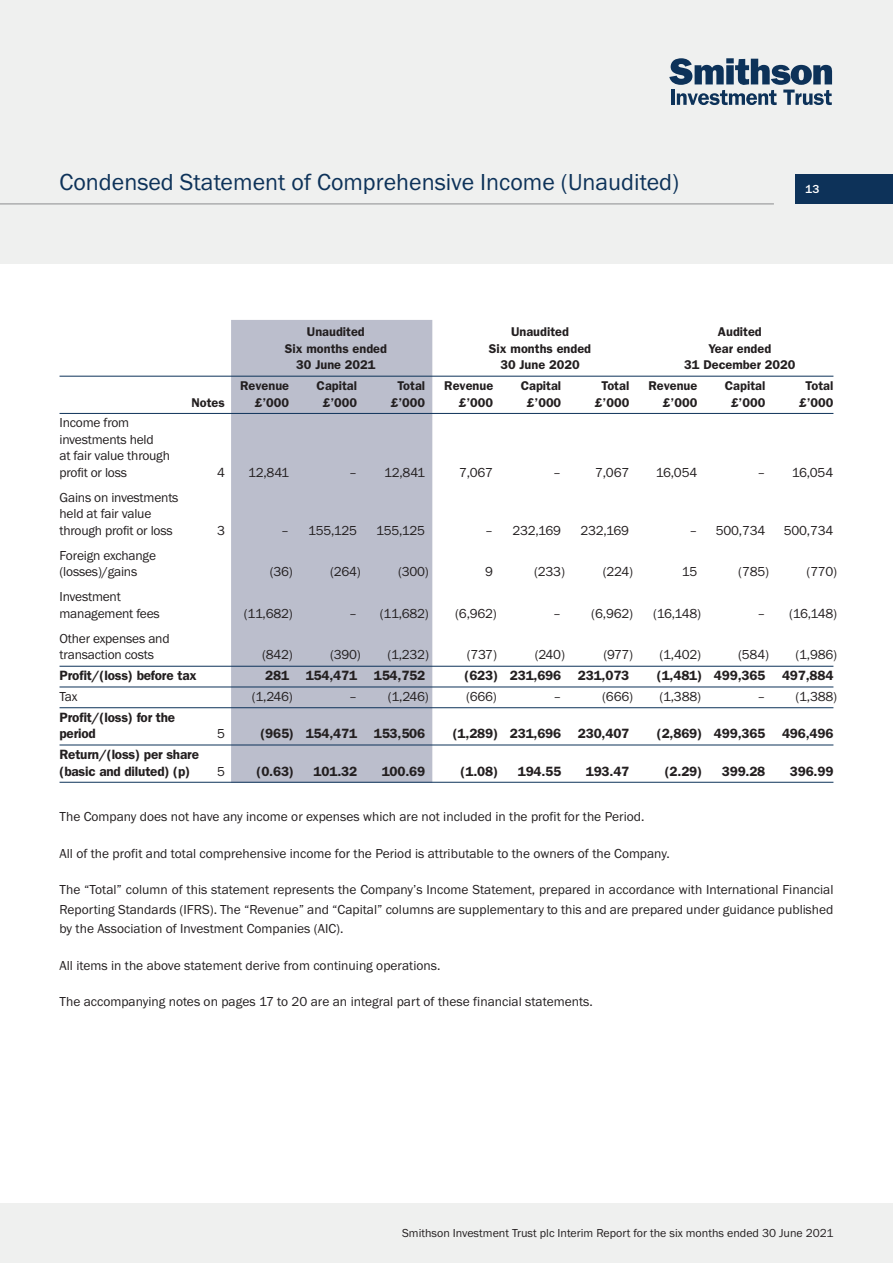
<style>
.page{position:relative;width:893px;height:1263px;background:#fff}
.page>*{position:absolute;margin:0;border:0;box-sizing:border-box;transform-origin:0 0}
.t1{font:24px "Franklin Gothic";color:#0d3259}
.t2{font:13.5px/16.5px "Franklin Gothic";letter-spacing:-.015em;color:#231f20}
.t3{font:600 13.5px/16.5px "Franklin Gothic";letter-spacing:-.015em;color:#231f20}
.t4{font:600 12.75px "Franklin Gothic";color:#231f20}
.t5{font:12px "Franklin Gothic";color:#231f20}
.t6{font:500 12px "Franklin Gothic";color:#fff}
</style>
<div class="page">
<div style="left:0;top:1203px;width:893px;height:60px;background:#eff0ef"></div>
<div style="left:0;top:0;width:893px;height:264px;background:#eff0ef"></div>
<div style="left:795px;top:174px;width:98px;height:30px;background:#0d3259"></div>
<hr style="left:0;top:204px;width:774px;height:1px;background:#8b8c8e">
<svg style="left:669px;top:58px;width:163px;height:47px"></svg>
<div style="left:231px;top:320px;width:201px;height:463px;background:#bbbecc"></div>
<hr style="left:60px;top:376px;width:773px;height:1px;background:#0d3259">
<hr style="left:60px;top:413px;width:773px;height:1px;background:#0d3259">
<hr style="left:60px;top:666px;width:773px;height:1px;background:#0d3259">
<hr style="left:60px;top:687px;width:773px;height:1px;background:#0d3259">
<hr style="left:60px;top:707px;width:773px;height:1px;background:#0d3259">
<hr style="left:60px;top:745px;width:773px;height:1px;background:#0d3259">
<hr style="left:60px;top:782px;width:773px;height:1px;background:#0d3259">
<h1 class="t1" style="left:60px;top:174px;width:621px">Condensed Statement of Comprehensive Income (Unaudited)</h1>
<p class="t6" style="left:805px;top:182px;width:16px">13</p>
<p class="t4" style="left:307px;top:328px;width:59px">Unaudited</p>
<p class="t4" style="left:511px;top:328px;width:59px">Unaudited</p>
<p class="t4" style="left:718px;top:328px;width:45px">Audited</p>
<p class="t4" style="left:285px;top:344px;width:104px">Six months ended</p>
<p class="t4" style="left:489px;top:344px;width:104px">Six months ended</p>
<p class="t4" style="left:709px;top:344px;width:64px">Year ended</p>
<p class="t4" style="left:296px;top:361px;width:81px">30 June 2021</p>
<p class="t4" style="left:500px;top:361px;width:81px">30 June 2020</p>
<p class="t4" style="left:684px;top:361px;width:113px">31 December 2020</p>
<p class="t4" style="left:240px;top:381px;width:50px">Revenue</p>
<p class="t4" style="left:317px;top:381px;width:42px">Capital</p>
<p class="t4" style="left:397px;top:381px;width:29px">Total</p>
<p class="t4" style="left:444px;top:381px;width:50px">Revenue</p>
<p class="t4" style="left:521px;top:381px;width:42px">Capital</p>
<p class="t4" style="left:601px;top:381px;width:29px">Total</p>
<p class="t4" style="left:648px;top:381px;width:50px">Revenue</p>
<p class="t4" style="left:725px;top:381px;width:42px">Capital</p>
<p class="t4" style="left:806px;top:381px;width:29px">Total</p>
<p class="t2" style="left:60px;top:416px;width:112px">Income from investments held<br>at fair value through profit or loss</p>
<p class="t2" style="left:60px;top:490px;width:121px">Gains on investments held at fair value through profit or loss</p>
<p class="t2" style="left:60px;top:548px;width:98px">Foreign exchange (losses)/gains</p>
<p class="t2" style="left:60px;top:590px;width:102px">Investment management fees</p>
<p class="t2" style="left:60px;top:631px;width:112px">Other expenses and transaction costs</p>
<p class="t4" style="left:191px;top:398px;width:35px">Notes</p>
<p class="t4" style="left:255px;top:398px;width:36px">£’000</p>
<p class="t4" style="left:323px;top:398px;width:36px">£’000</p>
<p class="t4" style="left:391px;top:398px;width:36px">£’000</p>
<p class="t4" style="left:459px;top:398px;width:36px">£’000</p>
<p class="t4" style="left:527px;top:398px;width:36px">£’000</p>
<p class="t4" style="left:595px;top:398px;width:36px">£’000</p>
<p class="t4" style="left:663px;top:398px;width:36px">£’000</p>
<p class="t4" style="left:731px;top:398px;width:36px">£’000</p>
<p class="t4" style="left:799px;top:398px;width:36px">£’000</p>
<p class="t2" style="left:217px;top:465px;width:9px">4</p>
<p class="t2" style="left:248px;top:465px;width:43px">12,841</p>
<p class="t2" style="left:349px;top:465px;width:77px">– 12,841</p>
<p class="t2" style="left:459px;top:465px;width:36px">7,067</p>
<p class="t2" style="left:553px;top:465px;width:9px">–</p>
<p class="t2" style="left:595px;top:465px;width:36px">7,067</p>
<p class="t2" style="left:656px;top:465px;width:43px">16,054</p>
<p class="t2" style="left:757px;top:465px;width:77px">– 16,054</p>
<p class="t2" style="left:217px;top:523px;width:9px">3</p>
<p class="t2" style="left:281px;top:523px;width:77px">– 155,125</p>
<p class="t2" style="left:376px;top:523px;width:50px">155,125</p>
<p class="t2" style="left:485px;top:523px;width:77px">– 232,169</p>
<p class="t2" style="left:580px;top:523px;width:50px">232,169</p>
<p class="t2" style="left:689px;top:523px;width:77px">– 500,734</p>
<p class="t2" style="left:784px;top:523px;width:51px">500,734</p>
<p class="t2" style="left:270px;top:565px;width:25px">(36)</p>
<p class="t2" style="left:330px;top:565px;width:32px">(264)</p>
<p class="t2" style="left:398px;top:565px;width:32px">(300)</p>
<p class="t2" style="left:485px;top:565px;width:9px">9</p>
<p class="t2" style="left:534px;top:565px;width:32px">(233)</p>
<p class="t2" style="left:603px;top:565px;width:32px">(224)</p>
<p class="t2" style="left:682px;top:565px;width:17px">15</p>
<p class="t2" style="left:738px;top:565px;width:32px">(785)</p>
<p class="t2" style="left:807px;top:565px;width:32px">(770)</p>
<p class="t2" style="left:244px;top:606px;width:51px">(11,682)</p>
<p class="t2" style="left:349px;top:606px;width:81px">– (11,682)</p>
<p class="t2" style="left:455px;top:606px;width:43px">(6,962)</p>
<p class="t2" style="left:553px;top:606px;width:81px">– (6,962)</p>
<p class="t2" style="left:653px;top:606px;width:49px">(16,148)</p>
<p class="t2" style="left:757px;top:606px;width:81px">– (16,148)</p>
<p class="t2" style="left:262px;top:648px;width:32px">(842)</p>
<p class="t2" style="left:330px;top:648px;width:32px">(390)</p>
<p class="t2" style="left:387px;top:648px;width:43px">(1,232)</p>
<p class="t2" style="left:467px;top:648px;width:32px">(737)</p>
<p class="t2" style="left:535px;top:648px;width:32px">(240)</p>
<p class="t2" style="left:603px;top:648px;width:31px">(977)</p>
<p class="t2" style="left:659px;top:648px;width:43px">(1,402)</p>
<p class="t2" style="left:738px;top:648px;width:32px">(584)</p>
<p class="t2" style="left:795px;top:648px;width:43px">(1,986)</p>
<p class="t3" style="left:60px;top:668px;width:139px">Profit/(loss) before tax</p>
<p class="t3" style="left:265px;top:668px;width:161px">281 154,471 154,752</p>
<p class="t3" style="left:464px;top:668px;width:166px">(623) 231,696 231,073</p>
<p class="t3" style="left:657px;top:668px;width:178px">(1,481) 499,365 497,884</p>
<p class="t2" style="left:60px;top:689px;width:20px">Tax</p>
<p class="t2" style="left:252px;top:689px;width:43px">(1,246)</p>
<p class="t2" style="left:349px;top:689px;width:81px">– (1,246)</p>
<p class="t2" style="left:466px;top:689px;width:32px">(666)</p>
<p class="t2" style="left:553px;top:689px;width:9px">–</p>
<p class="t2" style="left:602px;top:689px;width:32px">(666)</p>
<p class="t2" style="left:659px;top:689px;width:43px">(1,388)</p>
<p class="t2" style="left:757px;top:689px;width:81px">– (1,388)</p>
<p class="t3" style="left:60px;top:710px;width:117px">Profit/(loss) for the period</p>
<p class="t2" style="left:217px;top:727px;width:9px">5</p>
<p class="t3" style="left:260px;top:726px;width:166px">(965) 154,471 153,506</p>
<p class="t3" style="left:453px;top:726px;width:178px">(1,289) 231,696 230,407</p>
<p class="t3" style="left:657px;top:726px;width:178px">(2,869) 499,365 496,496</p>
<p class="t3" style="left:60px;top:747px;width:141px">Return/(loss) per share (basic and diluted) (p)</p>
<p class="t2" style="left:217px;top:764px;width:9px">5</p>
<p class="t3" style="left:256px;top:764px;width:39px">(0.63)</p>
<p class="t3" style="left:314px;top:764px;width:45px">101.32</p>
<p class="t3" style="left:382px;top:764px;width:45px">100.69</p>
<p class="t3" style="left:461px;top:764px;width:39px">(1.08)</p>
<p class="t3" style="left:518px;top:764px;width:45px">194.55</p>
<p class="t3" style="left:586px;top:764px;width:45px">193.47</p>
<p class="t3" style="left:665px;top:764px;width:39px">(2.29)</p>
<p class="t3" style="left:722px;top:764px;width:45px">399.28</p>
<p class="t3" style="left:790px;top:764px;width:45px">396.99</p>
<p class="t2" style="left:60px;top:810px;width:586px">The Company does not have any income or expenses which are not included in the profit for the Period.</p>
<p class="t2" style="left:60px;top:846px;width:612px">All of the profit and total comprehensive income for the Period is attributable to the owners of the Company.</p>
<p class="t2" style="left:60px;top:881px;width:775px;line-height:19.5px;text-align:justify">The “Total” column of this statement represents the Company’s Income Statement, prepared in accordance with International Financial Reporting Standards (IFRS). The “Revenue” and “Capital” columns are supplementary to this and are prepared under guidance published by the Association of Investment Companies (AIC).</p>
<p class="t2" style="left:60px;top:958px;width:382px">All items in the above statement derive from continuing operations.</p>
<p class="t2" style="left:60px;top:995px;width:535px">The accompanying notes on pages 17 to 20 are an integral part of these financial statements.</p>
<p class="t5" style="left:402px;top:1229px;width:433px">Smithson Investment Trust plc Interim Report for the six months ended 30 June 2021</p>
</div>
